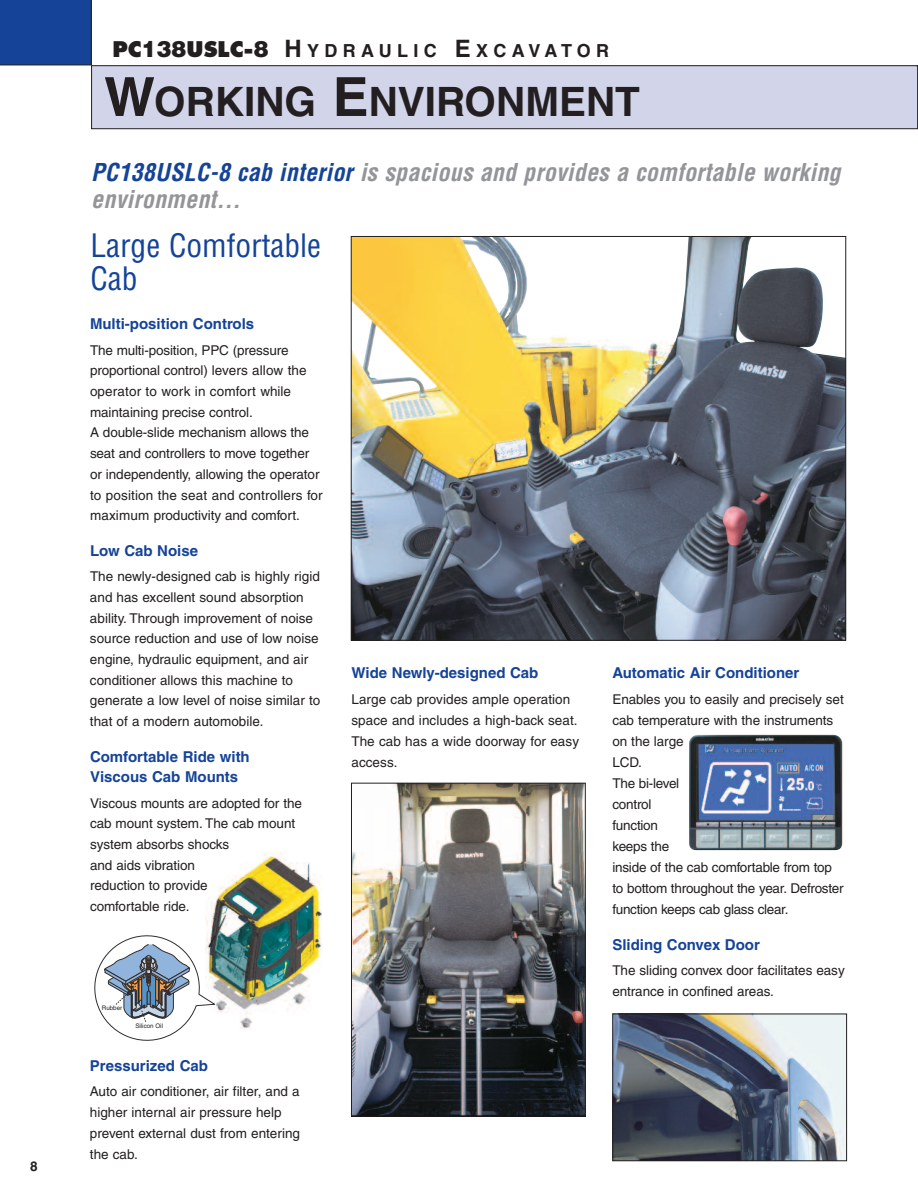
<style>
.page{position:relative;width:918px;height:1188px;background:#fff}
.page>*{position:absolute;margin:0;border:0;box-sizing:border-box;transform-origin:0 0}
.t1{font:700 40.5px "Helvetica";color:#231f20}
.t2{font:condensed 31.5px/33px "Helvetica";color:#154398}
.t3{font:italic 700 condensed 24px/27px "Helvetica";letter-spacing:.01em;color:#939598}
.t4{font:700 18px "Helvetica";letter-spacing:.295em;color:#231f20}
.t5{font:700 15px/20.7px "Helvetica";color:#154398}
.t6{font:13.5px/20.7px "Helvetica";letter-spacing:-.005em;color:#231f20}
.t7{font:700 13.5px "Helvetica";color:#231f20}
.t8{font:6.3px "Helvetica";color:#231f20}
.s1{font-family:"Komatsu VI";font-weight:400;font-size:21px}
.s2{font-size:24px}
.s3{font-size:54px}
.s4{color:#154398}
</style>
<div class="page">
<div style="left:92px;top:66px;width:826px;height:63px;background:#d2d4e9"></div>
<div style="left:91px;top:65px;width:827px;height:64px;border:1px solid #231f20"></div>
<div style="left:0;top:0;width:92px;height:65px;background:#154398"></div>
<img style="left:206px;top:853px;width:116px;height:176px">
<svg style="left:94px;top:930px;width:121px;height:111px"></svg>
<img style="left:353px;top:785px;width:231px;height:329px">
<div style="left:351px;top:783px;width:235px;height:333px;border:1px solid #231f20"></div>
<img style="left:615px;top:1016px;width:230px;height:143px">
<div style="left:613px;top:1014px;width:234px;height:147px;border:1px solid #231f20"></div>
<img style="left:689px;top:735px;width:153px;height:115px">
<img style="left:353px;top:238px;width:491px;height:401px">
<p class="t7" style="left:30px;top:1161px;width:9px">8</p>
<h3 class="t4" style="left:112px;top:44px;width:498px"><span class="s1">PC138USLC-8</span> <span class="s2">H</span>YDRAULIC <span class="s2">E</span>XCAVATOR</h3>
<h1 class="t1" style="left:104px;top:87px;width:538px"><span class="s3">W</span>ORKING <span class="s3">E</span>NVIRONMENT</h1>
<h3 class="t3" style="left:91px;top:159px;width:751px"><span class="s4">PC138USLC-8 cab interior</span> is spacious and provides a comfortable working environment…</h3>
<h2 class="t2" style="left:90px;top:230px;width:232px">Large Comfortable<br>Cab</h2>
<p class="t5" style="left:90px;top:315px;width:166px">Multi-position Controls</p>
<p class="t6" style="left:90px;top:341px;width:234px">The multi-position, PPC (pressure proportional control) levers allow the operator to work in comfort while maintaining precise control.<br>A double-slide mechanism allows the seat and controllers to move together or independently, allowing the operator to position the seat and controllers for maximum productivity and comfort.</p>
<p class="t5" style="left:90px;top:542px;width:110px">Low Cab Noise</p>
<p class="t6" style="left:90px;top:567px;width:232px">The newly-designed cab is highly rigid and has excellent sound absorption ability. Through improvement of noise source reduction and use of low noise engine, hydraulic equipment, and air conditioner allows this machine to generate a low level of noise similar to that of a modern automobile.</p>
<p class="t5" style="left:90px;top:748px;width:161px">Comfortable Ride with<br>Viscous Cab Mounts</p>
<p class="t6" style="left:90px;top:794px;width:214px">Viscous mounts are adopted for the cab mount system. The cab mount system absorbs shocks<br>and aids vibration<br>reduction to provide<br>comfortable ride.</p>
<p class="t5" style="left:351px;top:664px;width:189px">Wide Newly-designed Cab</p>
<p class="t6" style="left:351px;top:690px;width:229px">Large cab provides ample operation space and includes a high-back seat.<br>The cab has a wide doorway for easy access.</p>
<p class="t5" style="left:612px;top:664px;width:189px">Automatic Air Conditioner</p>
<p class="t6" style="left:612px;top:690px;width:233px">Enables you to easily and precisely set cab temperature with the instruments on the large<br>LCD.<br>The bi-level<br>control<br>function<br>keeps the<br>inside of the cab comfortable from top to bottom throughout the year. Defroster function keeps cab glass clear.</p>
<p class="t5" style="left:612px;top:936px;width:149px">Sliding Convex Door</p>
<p class="t6" style="left:612px;top:961px;width:234px">The sliding convex door facilitates easy entrance in confined areas.</p>
<p class="t8" style="left:102px;top:1005px;width:22px">Rubber</p>
<p class="t8" style="left:135px;top:1024px;width:29px">Silicon Oil</p>
<p class="t5" style="left:90px;top:1057px;width:120px">Pressurized Cab</p>
<p class="t6" style="left:90px;top:1082px;width:212px">Auto air conditioner, air filter, and a higher internal air pressure help prevent external dust from entering the cab.</p>
</div>
